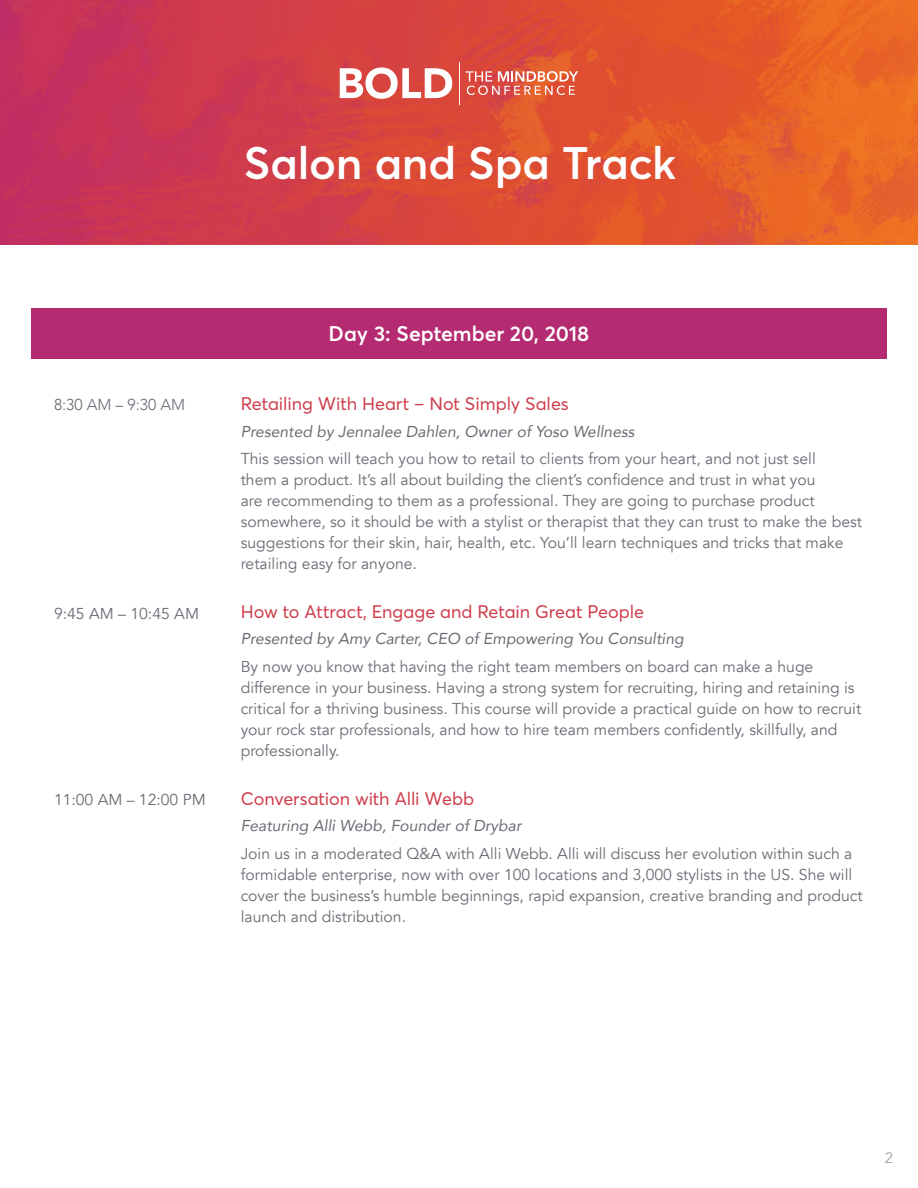
<style>
.page{position:relative;width:918px;height:1188px;background:#fff}
.page>*{position:absolute;margin:0;border:0;box-sizing:border-box;transform-origin:0 0}
.t1{font:600 45px "Averta";letter-spacing:-.005em;color:#fff}
.t2{font:600 21px "Averta";color:#fff}
.H2-Session_Names{font:18px "Averta";color:#ce3d4b}
.Body_Text{font:15.75px/21px "Avenir";color:#696c74}
.Speakers{font:italic 15.75px "Avenir";color:#696c74}
.Time_of_Events{font:300 15.75px "Avenir";color:#696c74}
.t3{font:15px "Avenir";color:#9ea4aa}
</style>
<div class="page">
<div style="left:31px;top:308px;width:856px;height:51px;background:#b52b72"></div>
<img style="left:0;top:0;width:918px;height:244px">
<svg style="left:466px;top:71px;width:112px;height:24px;background:#e57f6e"></svg>
<svg style="left:340px;top:68px;width:112px;height:31px"></svg>
<hr style="left:459px;top:62px;width:1px;height:42px;background:#fff">
<p class="t1" style="left:244px;top:132px;width:434px">Salon and Spa Track</p>
<p class="Time_of_Events" style="left:54px;top:395px;width:133px">8:30 AM – 9:30 AM</p>
<p class="Body_Text" style="left:54px;top:603px;width:147px">9:45 AM – 10:45 AM</p>
<p class="Body_Text" style="left:54px;top:789px;width:153px">11:00 AM – 12:00 PM</p>
<p class="t2" style="left:329px;top:318px;width:262px">Day 3: September 20, 2018</p>
<p class="H2-Session_Names" style="left:241px;top:391px;width:330px">Retailing With Heart – Not Simply Sales</p>
<p class="Speakers" style="left:241px;top:421px;width:395px">Presented by Jennalee Dahlen, Owner of Yoso Wellness</p>
<p class="Body_Text" style="left:241px;top:449px;width:623px">This session will teach you how to retail to clients from your heart, and not just sell<br>them a product. It’s all about building the client’s confidence and trust in what you<br>are recommending to them as a professional. They are going to purchase product somewhere, so it should be with a stylist or therapist that they can trust to make the best suggestions for their skin, hair, health, etc. You’ll learn techniques and tricks that make retailing easy for anyone.</p>
<p class="H2-Session_Names" style="left:241px;top:599px;width:405px">How to Attract, Engage and Retain Great People</p>
<p class="Speakers" style="left:241px;top:629px;width:445px">Presented by Amy Carter, CEO of Empowering You Consulting</p>
<p class="Body_Text" style="left:241px;top:656px;width:622px">By now you know that having the right team members on board can make a huge difference in your business. Having a strong system for recruiting, hiring and retaining is critical for a thriving business. This course will provide a practical guide on how to recruit your rock star professionals, and how to hire team members confidently, skillfully, and professionally.</p>
<p class="H2-Session_Names" style="left:241px;top:786px;width:235px">Conversation with Alli Webb</p>
<p class="Speakers" style="left:241px;top:816px;width:282px">Featuring Alli Webb, Founder of Drybar</p>
<p class="Body_Text" style="left:241px;top:843px;width:623px">Join us in a moderated Q&amp;A with Alli Webb. Alli will discuss her evolution within such a formidable enterprise, now with over 100 locations and 3,000 stylists in the US. She will cover the business’s humble beginnings, rapid expansion, creative branding and product launch and distribution.</p>
<p class="t3" style="left:885px;top:1149px;width:10px">2</p>
</div>
